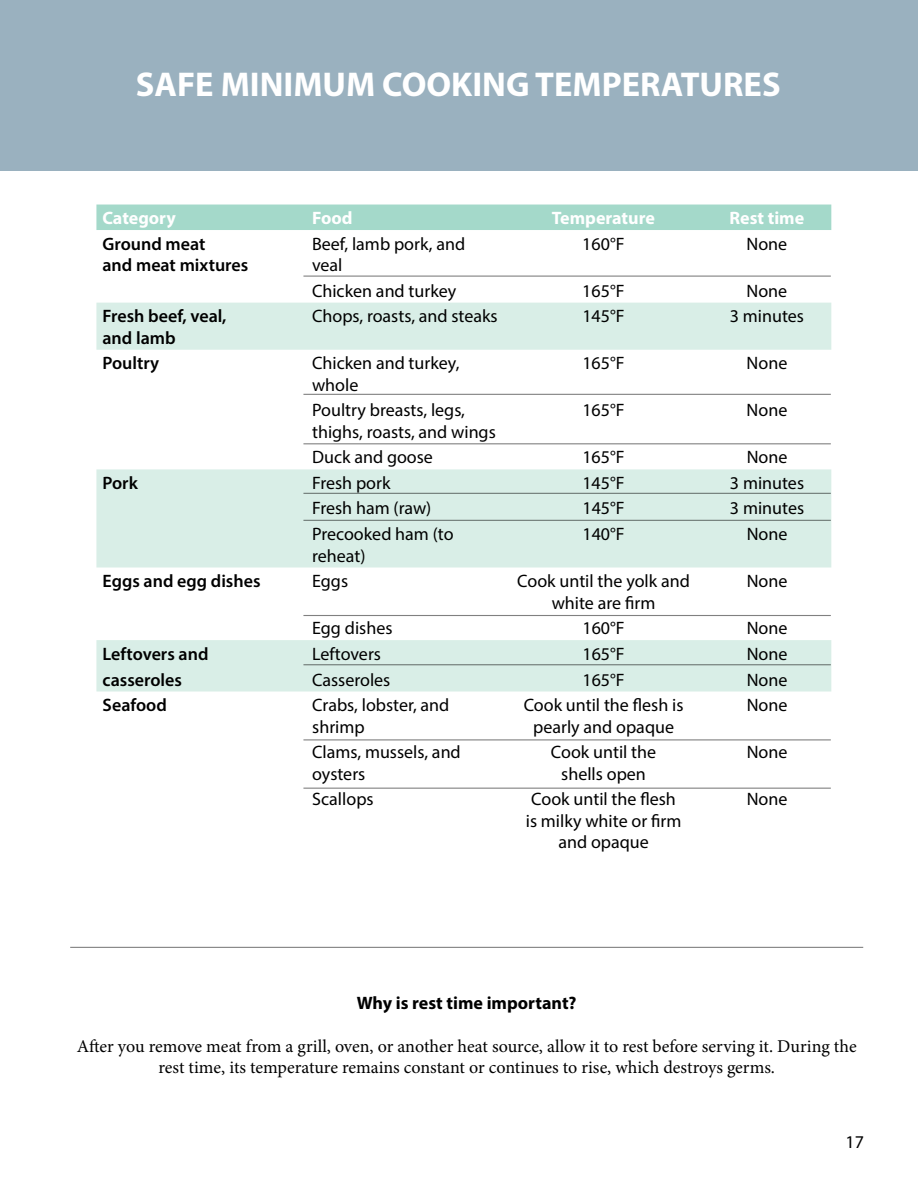
<style>
.page{position:relative;width:918px;height:1188px;background:#fff}
.page>*{position:absolute;margin:0;border:0;box-sizing:border-box;transform-origin:0 0}
.t1{font:700 34.5px "Myriad Pro";color:#fff}
.t2{font:18px/21.6px "Myriad Pro";color:#000}
.t3{font:18px/21.6px "Minion Pro";letter-spacing:-.005em;color:#000;text-align:center}
.t4{font:600 18px/21.6px "Myriad Pro";color:#000}
.t5{font:700 18px "Myriad Pro";color:#fff}
.t6{font:700 18px "Myriad Pro";color:#000}
</style>
<div class="page">
<div style="left:0;top:0;width:918px;height:170px;background:#9ab1bf"></div>
<div style="left:96px;top:205px;width:735px;height:25px;background:#a4d9ca"></div>
<svg style="left:96px;top:303px;width:735px;height:389px"></svg>
<hr style="left:303px;top:276px;width:528px;height:1px;background:#000">
<hr style="left:303px;top:394px;width:528px;height:1px;background:#000">
<hr style="left:303px;top:443px;width:528px;height:1px;background:#000">
<hr style="left:303px;top:493px;width:528px;height:1px;background:#000">
<hr style="left:303px;top:520px;width:528px;height:1px;background:#000">
<hr style="left:303px;top:615px;width:528px;height:1px;background:#000">
<hr style="left:303px;top:664px;width:528px;height:1px;background:#000">
<hr style="left:303px;top:739px;width:528px;height:1px;background:#000">
<hr style="left:303px;top:788px;width:528px;height:1px;background:#000">
<hr style="left:70px;top:947px;width:793px;height:1px;background:#000">
<h1 class="t1" style="left:136px;top:62px;width:646px">SAFE MINIMUM COOKING TEMPERATURES</h1>
<p class="t5" style="left:102px;top:206px;width:75px">Category</p>
<p class="t5" style="left:312px;top:206px;width:42px">Food</p>
<p class="t5" style="left:552px;top:206px;width:105px">Temperature</p>
<p class="t5" style="left:730px;top:206px;width:76px">Rest time</p>
<p class="t4" style="left:102px;top:232px;width:147px">Ground meat<br>and meat mixtures</p>
<p class="t2" style="left:312px;top:232px;width:155px">Beef, lamb pork, and veal</p>
<p class="t2" style="left:582px;top:232px;width:44px">160°F</p>
<p class="t2" style="left:747px;top:232px;width:42px">None</p>
<p class="t2" style="left:312px;top:280px;width:146px">Chicken and turkey</p>
<p class="t2" style="left:582px;top:280px;width:44px">165°F</p>
<p class="t2" style="left:747px;top:280px;width:42px">None</p>
<p class="t4" style="left:102px;top:305px;width:126px">Fresh beef, veal, and lamb</p>
<p class="t2" style="left:312px;top:305px;width:187px">Chops, roasts, and steaks</p>
<p class="t2" style="left:582px;top:305px;width:44px">145°F</p>
<p class="t2" style="left:730px;top:305px;width:76px">3 minutes</p>
<p class="t4" style="left:103px;top:352px;width:58px">Poultry</p>
<p class="t2" style="left:312px;top:352px;width:149px">Chicken and turkey, whole</p>
<p class="t2" style="left:582px;top:352px;width:44px">165°F</p>
<p class="t2" style="left:747px;top:352px;width:42px">None</p>
<p class="t2" style="left:312px;top:399px;width:185px">Poultry breasts, legs, thighs, roasts, and wings</p>
<p class="t2" style="left:582px;top:399px;width:44px">165°F</p>
<p class="t2" style="left:747px;top:399px;width:42px">None</p>
<p class="t2" style="left:312px;top:446px;width:122px">Duck and goose</p>
<p class="t2" style="left:582px;top:446px;width:44px">165°F</p>
<p class="t2" style="left:747px;top:446px;width:42px">None</p>
<p class="t4" style="left:103px;top:472px;width:37px">Pork</p>
<p class="t2" style="left:312px;top:472px;width:80px">Fresh pork</p>
<p class="t2" style="left:582px;top:472px;width:44px">145°F</p>
<p class="t2" style="left:730px;top:472px;width:76px">3 minutes</p>
<p class="t2" style="left:312px;top:497px;width:121px">Fresh ham (raw)</p>
<p class="t2" style="left:582px;top:497px;width:44px">145°F</p>
<p class="t2" style="left:730px;top:497px;width:76px">3 minutes</p>
<p class="t2" style="left:312px;top:523px;width:143px">Precooked ham (to reheat)</p>
<p class="t2" style="left:582px;top:523px;width:44px">140°F</p>
<p class="t2" style="left:747px;top:523px;width:42px">None</p>
<p class="t4" style="left:103px;top:570px;width:159px">Eggs and egg dishes</p>
<p class="t2" style="left:312px;top:570px;width:37px">Eggs</p>
<p class="t2" style="left:517px;top:570px;width:174px;text-align:center">Cook until the yolk and white are firm</p>
<p class="t2" style="left:747px;top:570px;width:42px">None</p>
<p class="t2" style="left:312px;top:617px;width:82px">Egg dishes</p>
<p class="t2" style="left:582px;top:617px;width:44px">160°F</p>
<p class="t2" style="left:747px;top:617px;width:42px">None</p>
<p class="t4" style="left:103px;top:642px;width:107px">Leftovers and</p>
<p class="t2" style="left:312px;top:643px;width:70px">Leftovers</p>
<p class="t2" style="left:582px;top:643px;width:44px">165°F</p>
<p class="t2" style="left:747px;top:643px;width:42px">None</p>
<p class="t4" style="left:103px;top:668px;width:81px">casseroles</p>
<p class="t2" style="left:312px;top:668px;width:80px">Casseroles</p>
<p class="t2" style="left:583px;top:668px;width:44px">165°F</p>
<p class="t2" style="left:747px;top:668px;width:42px">None</p>
<p class="t4" style="left:103px;top:694px;width:66px">Seafood</p>
<p class="t2" style="left:312px;top:694px;width:139px">Crabs, lobster, and shrimp</p>
<p class="t2" style="left:524px;top:694px;width:161px;text-align:center">Cook until the flesh is pearly and opaque</p>
<p class="t2" style="left:747px;top:694px;width:42px">None</p>
<p class="t2" style="left:312px;top:741px;width:150px">Clams, mussels, and oysters</p>
<p class="t2" style="left:551px;top:741px;width:107px;text-align:center">Cook until the shells open</p>
<p class="t2" style="left:747px;top:741px;width:42px">None</p>
<p class="t2" style="left:312px;top:788px;width:63px">Scallops</p>
<p class="t2" style="left:526px;top:788px;width:157px;text-align:center">Cook until the flesh is milky white or firm and opaque</p>
<p class="t2" style="left:747px;top:788px;width:42px">None</p>
<p class="t6" style="left:357px;top:991px;width:221px">Why is rest time important?</p>
<p class="t3" style="left:77px;top:1035px;width:781px">After you remove meat from a grill, oven, or another heat source, allow it to rest before serving it. During the rest time, its temperature remains constant or continues to rise, which destroys germs.</p>
<p class="t2" style="left:846px;top:1130px;width:20px">17</p>
</div>
